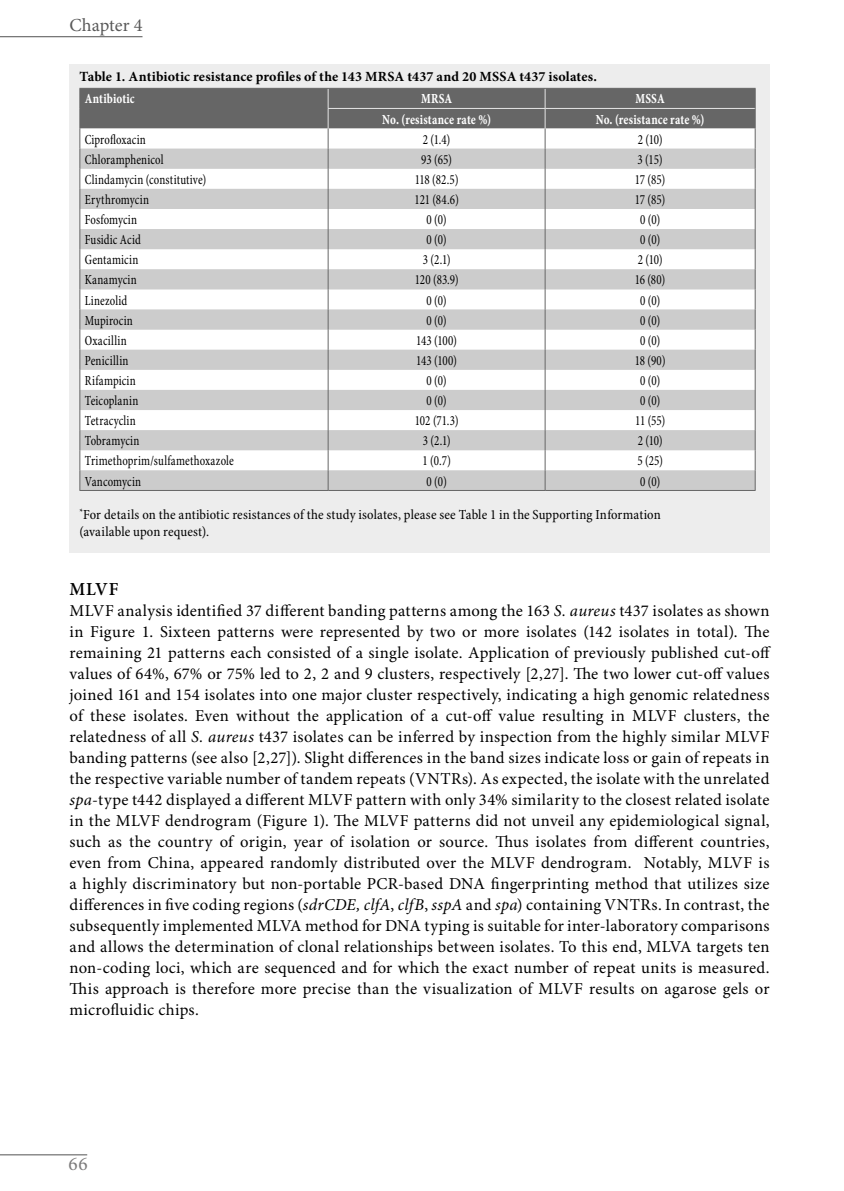
<style>
.page{position:relative;width:844px;height:1191px;background:#fff}
.page>*{position:absolute;margin:0;border:0;box-sizing:border-box;transform-origin:0 0}
.t1{font:19.25px "Minion Pro";color:#7c7b7b}
.t2{font:18.38px "Minion Pro";color:#595959}
.t3{font:600 18.38px "Minion Pro";color:#000}
.t4{font:16.62px/21px "Minion Pro";letter-spacing:.015em;color:#000;text-align:justify}
.t5{font:condensed 14px "Minion Pro";letter-spacing:.01em;color:#000;scale:.85 1}
.t6{font:condensed 14px/17.5px "Minion Pro";letter-spacing:.01em;color:#000}
.t7{font:700 14px "Minion Pro";letter-spacing:.005em;color:#000}
.t8{font:14px "Minion Pro Bold Cn Capt";letter-spacing:.01em;color:#fff;scale:.85 1}
.s1{font-style:italic}
</style>
<div class="page">
<hr style="left:0;top:1154px;width:87px;height:1px;background:#595959">
<div style="left:69px;top:64px;width:700px;height:489px;background:#ededed"></div>
<hr style="left:79px;top:490px;width:249px;height:1px;background:#666">
<hr style="left:328px;top:490px;width:217px;height:1px;background:#666">
<hr style="left:545px;top:490px;width:210px;height:1px;background:#666">
<svg style="left:79px;top:88px;width:676px;height:402px;background:#d8d8d8"></svg>
<hr style="left:327px;top:108px;width:218px;height:1px;background:#e6e6e6">
<hr style="left:545px;top:108px;width:209px;height:1px;background:#e6e6e6">
<hr style="left:0;top:36px;width:142px;height:1px;background:#595959">
<p class="t2" style="left:69px;top:14px;width:74px">Chapter 4</p>
<p class="t7" style="left:79px;top:68px;width:519px">Table 1. Antibiotic resistance profiles of the 143 MRSA t437 and 20 MSSA t437 isolates.</p>
<p class="t8" style="left:85px;top:91px;width:60px">Antibiotic</p>
<p class="t8" style="left:421px;top:91px;width:38px">MRSA</p>
<p class="t8" style="left:635px;top:91px;width:36px">MSSA</p>
<p class="t8" style="left:382px;top:111px;width:129px">No. (resistance rate %)</p>
<p class="t8" style="left:595px;top:111px;width:129px">No. (resistance rate %)</p>
<p class="t5" style="left:85px;top:131px;width:73px">Ciprofloxacin</p>
<p class="t5" style="left:423px;top:131px;width:34px">2 (1.4)</p>
<p class="t5" style="left:637px;top:131px;width:31px">2 (10)</p>
<p class="t5" style="left:85px;top:151px;width:94px">Chloramphenicol</p>
<p class="t5" style="left:421px;top:151px;width:38px">93 (65)</p>
<p class="t5" style="left:637px;top:151px;width:31px">3 (15)</p>
<p class="t5" style="left:85px;top:171px;width:144px">Clindamycin (constitutive)</p>
<p class="t5" style="left:414px;top:171px;width:53px">118 (82.5)</p>
<p class="t5" style="left:634px;top:171px;width:37px">17 (85)</p>
<p class="t5" style="left:85px;top:191px;width:77px">Erythromycin</p>
<p class="t5" style="left:414px;top:191px;width:54px">121 (84.6)</p>
<p class="t5" style="left:634px;top:191px;width:37px">17 (85)</p>
<p class="t5" style="left:85px;top:211px;width:63px">Fosfomycin</p>
<p class="t5" style="left:426px;top:211px;width:25px">0 (0)</p>
<p class="t5" style="left:640px;top:211px;width:25px">0 (0)</p>
<p class="t5" style="left:85px;top:231px;width:67px">Fusidic Acid</p>
<p class="t5" style="left:426px;top:231px;width:25px">0 (0)</p>
<p class="t5" style="left:640px;top:231px;width:25px">0 (0)</p>
<p class="t5" style="left:85px;top:251px;width:64px">Gentamicin</p>
<p class="t5" style="left:422px;top:251px;width:34px">3 (2.1)</p>
<p class="t5" style="left:637px;top:251px;width:31px">2 (10)</p>
<p class="t5" style="left:85px;top:272px;width:63px">Kanamycin</p>
<p class="t5" style="left:414px;top:272px;width:53px">120 (83.9)</p>
<p class="t5" style="left:634px;top:272px;width:37px">16 (80)</p>
<p class="t5" style="left:85px;top:292px;width:51px">Linezolid</p>
<p class="t5" style="left:426px;top:292px;width:25px">0 (0)</p>
<p class="t5" style="left:640px;top:292px;width:25px">0 (0)</p>
<p class="t5" style="left:85px;top:312px;width:58px">Mupirocin</p>
<p class="t5" style="left:426px;top:312px;width:25px">0 (0)</p>
<p class="t5" style="left:640px;top:312px;width:25px">0 (0)</p>
<p class="t5" style="left:85px;top:332px;width:51px">Oxacillin</p>
<p class="t5" style="left:416px;top:332px;width:50px">143 (100)</p>
<p class="t5" style="left:640px;top:332px;width:25px">0 (0)</p>
<p class="t5" style="left:85px;top:352px;width:53px">Penicillin</p>
<p class="t5" style="left:416px;top:352px;width:50px">143 (100)</p>
<p class="t5" style="left:634px;top:352px;width:37px">18 (90)</p>
<p class="t5" style="left:85px;top:372px;width:61px">Rifampicin</p>
<p class="t5" style="left:426px;top:372px;width:25px">0 (0)</p>
<p class="t5" style="left:640px;top:372px;width:25px">0 (0)</p>
<p class="t5" style="left:85px;top:392px;width:64px">Teicoplanin</p>
<p class="t5" style="left:426px;top:392px;width:25px">0 (0)</p>
<p class="t5" style="left:640px;top:392px;width:25px">0 (0)</p>
<p class="t5" style="left:85px;top:412px;width:61px">Tetracyclin</p>
<p class="t5" style="left:415px;top:412px;width:53px">102 (71.3)</p>
<p class="t5" style="left:635px;top:412px;width:37px">11 (55)</p>
<p class="t5" style="left:85px;top:432px;width:66px">Tobramycin</p>
<p class="t5" style="left:422px;top:432px;width:34px">3 (2.1)</p>
<p class="t5" style="left:637px;top:432px;width:31px">2 (10)</p>
<p class="t5" style="left:85px;top:452px;width:176px">Trimethoprim/sulfamethoxazole</p>
<p class="t5" style="left:422px;top:452px;width:35px">1 (0.7)</p>
<p class="t5" style="left:637px;top:452px;width:32px">5 (25)</p>
<p class="t5" style="left:85px;top:473px;width:68px">Vancomycin</p>
<p class="t5" style="left:426px;top:473px;width:25px">0 (0)</p>
<p class="t5" style="left:640px;top:473px;width:25px">0 (0)</p>
<p class="t6" style="left:79px;top:506px;width:582px"><sup>*</sup>For details on the antibiotic resistances of the study isolates, please see Table 1 in the Supporting Information (available upon request).</p>
<p class="t3" style="left:69px;top:578px;width:51px">MLVF</p>
<p class="t4" style="left:69px;top:600px;width:702px">MLVF analysis identified 37 different banding patterns among the 163 <span class="s1">S. aureus</span> t437 isolates as shown in Figure 1. Sixteen patterns were represented by two or more isolates (142 isolates in total). The remaining 21 patterns each consisted of a single isolate. Application of previously published cut-off values of 64%, 67% or 75% led to 2, 2 and 9 clusters, respectively [2,27]. The two lower cut-off values joined 161 and 154 isolates into one major cluster respectively, indicating a high genomic relatedness of these isolates. Even without the application of a cut-off value resulting in MLVF clusters, the relatedness of all <span class="s1">S. aureus</span> t437 isolates can be inferred by inspection from the highly similar MLVF banding patterns (see also [2,27]). Slight differences in the band sizes indicate loss or gain of repeats in the respective variable number of tandem repeats (VNTRs). As expected, the isolate with the unrelated <span class="s1">spa</span>-type t442 displayed a different MLVF pattern with only 34% similarity to the closest related isolate in the MLVF dendrogram (Figure 1). The MLVF patterns did not unveil any epidemiological signal, such as the country of origin, year of isolation or source. Thus isolates from different countries, even from China, appeared randomly distributed over the MLVF dendrogram. Notably, MLVF is a highly discriminatory but non-portable PCR-based DNA fingerprinting method that utilizes size differences in five coding regions (<span class="s1">sdrCDE, clfA</span>, <span class="s1">clfB</span>, <span class="s1">sspA</span> and <span class="s1">spa</span>) containing VNTRs. In contrast, the subsequently implemented MLVA method for DNA typing is suitable for inter-laboratory comparisons and allows the determination of clonal relationships between isolates. To this end, MLVA targets ten non-coding loci, which are sequenced and for which the exact number of repeat units is measured.<br>This approach is therefore more precise than the visualization of MLVF results on agarose gels or microfluidic chips.</p>
<p class="t1" style="left:68px;top:1152px;width:21px">66</p>
</div>
